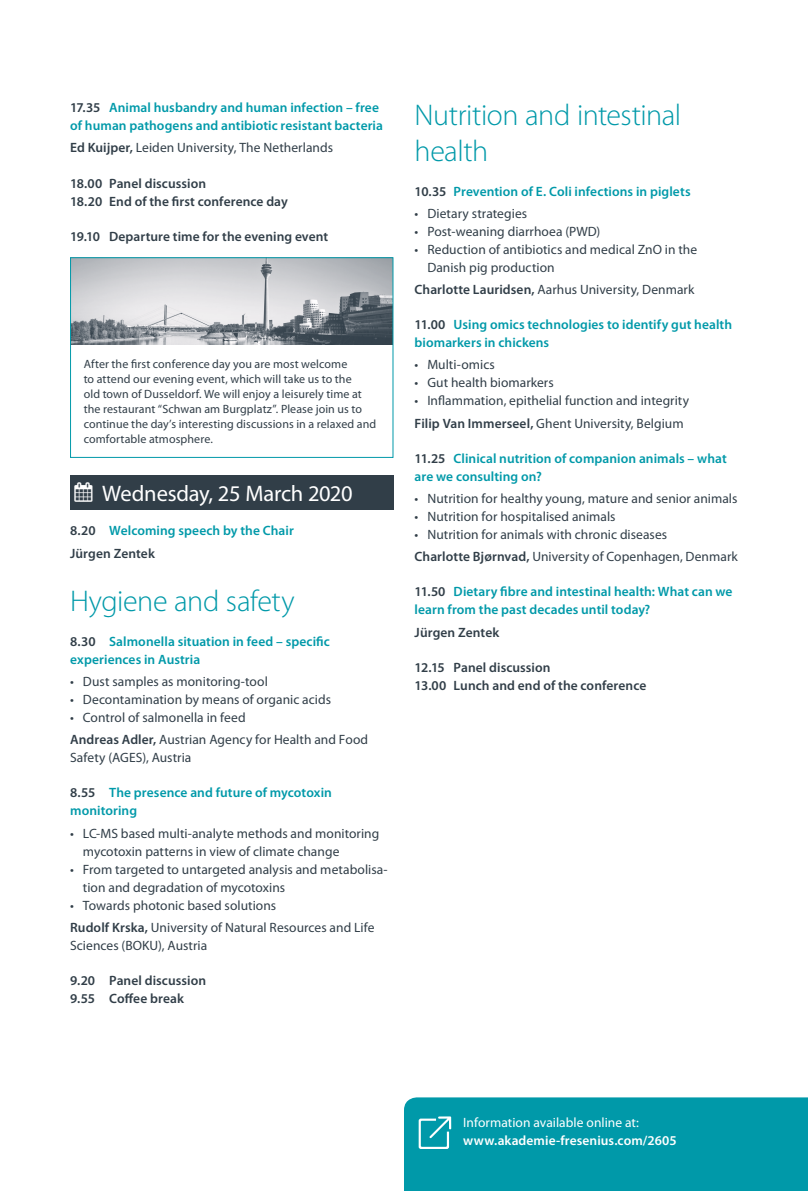
<style>
.page{position:relative;width:808px;height:1191px;background:#fff}
.page>*{position:absolute;margin:0;border:0;box-sizing:border-box;transform-origin:0 0}
.t1{font:300 30px/36px "Myriad Pro";letter-spacing:-.015em;color:#0099a9}
.t2{font:22.5px "Myriad Pro";letter-spacing:-.01em;color:#fff}
.t3{font:13.5px/18px "Myriad Pro";letter-spacing:.005em;color:#313e48}
.t4{font:600 13.5px/18px "Myriad Pro";letter-spacing:.005em;color:#0099a9}
.t5{font:600 13.5px "Myriad Pro";letter-spacing:.005em;color:#313e48}
.t6{font:600 13.5px/18px "Myriad Pro";letter-spacing:.005em;color:#fff}
.t7{font:12px/15px "Myriad Pro";letter-spacing:.005em;color:#313e48}
.s1{color:#313e48}
.s2{font-weight:600}
.s3{font-weight:400}
</style>
<div class="page">
<img style="left:72px;top:259px;width:319px;height:85px">
<div style="left:70px;top:257px;width:323px;height:201px;border:1px solid #0099a9"></div>
<div style="left:404px;top:1097px;width:404px;height:94px;background:#0099a9"></div>
<div style="left:70px;top:475px;width:323px;height:34px;background:#313e48"></div>
<p class="t4" style="left:70px;top:98px;width:314px"><span class="s1">17.35</span> Animal husbandry and human infection – free of human pathogens and antibiotic resistant bacteria</p>
<p class="t3" style="left:70px;top:139px;width:264px"><span class="s2">Ed Kuijper,</span> Leiden University, The Netherlands</p>
<p class="t5" style="left:70px;top:174px;width:137px">18.00 Panel discussion</p>
<p class="t5" style="left:70px;top:192px;width:219px">18.20 End of the first conference day</p>
<p class="t5" style="left:70px;top:227px;width:260px">19.10 Departure time for the evening event</p>
<p class="t7" style="left:84px;top:356px;width:294px">After the first conference day you are most welcome<br>to attend our evening event, which will take us to the<br>old town of Dusseldorf. We will enjoy a leisurely time at the restaurant “Schwan am Burgplatz”. Please join us to continue the day’s interesting discussions in a relaxed and comfortable atmosphere.</p>
<p class="t2" style="left:74px;top:479px;width:280px">▲ Wednesday, 25 March 2020</p>
<p class="t4" style="left:70px;top:521px;width:225px"><span class="s1">8.20</span> Welcoming speech by the Chair</p>
<p class="t5" style="left:70px;top:544px;width:86px">Jürgen Zentek</p>
<p class="t1" style="left:70px;top:583px;width:226px">Hygiene and safety</p>
<p class="t4" style="left:70px;top:632px;width:261px"><span class="s1">8.30</span> Salmonella situation in feed – specific experiences in Austria</p>
<p class="t3" style="left:70px;top:672px;width:199px">• Dust samples as monitoring-tool</p>
<p class="t3" style="left:70px;top:690px;width:262px">• Decontamination by means of organic acids</p>
<p class="t3" style="left:70px;top:708px;width:177px">• Control of salmonella in feed</p>
<p class="t3" style="left:70px;top:730px;width:300px"><span class="s2">Andreas Adler,</span> Austrian Agency for Health and Food<br>Safety (AGES), Austria</p>
<p class="t4" style="left:70px;top:783px;width:263px"><span class="s1">8.55</span> The presence and future of mycotoxin monitoring</p>
<p class="t3" style="left:83px;top:823px;width:298px;text-indent:-13px">• LC-MS based multi-analyte methods and monitoring mycotoxin patterns in view of climate change</p>
<p class="t3" style="left:83px;top:859px;width:306px;text-indent:-13px">• From targeted to untargeted analysis and metabolisa&shy;tion and degradation of mycotoxins</p>
<p class="t3" style="left:70px;top:895px;width:208px">• Towards photonic based solutions</p>
<p class="t3" style="left:70px;top:918px;width:306px"><span class="s2">Rudolf Krska,</span> University of Natural Resources and Life<br>Sciences (BOKU), Austria</p>
<p class="t5" style="left:70px;top:971px;width:137px">9.20 Panel discussion</p>
<p class="t5" style="left:70px;top:989px;width:115px">9.55 Coffee break</p>
<p class="t1" style="left:415px;top:97px;width:268px">Nutrition and intestinal health</p>
<p class="t4" style="left:415px;top:182px;width:277px"><span class="s1">10.35</span> Prevention of E. Coli infections in piglets</p>
<p class="t3" style="left:415px;top:204px;width:114px">• Dietary strategies</p>
<p class="t3" style="left:415px;top:222px;width:187px">• Post-weaning diarrhoea (PWD)</p>
<p class="t3" style="left:427px;top:240px;width:271px;text-indent:-13px">• Reduction of antibiotics and medical ZnO in the<br>Danish pig production</p>
<p class="t3" style="left:415px;top:280px;width:281px"><span class="s2">Charlotte Lauridsen,</span> Aarhus University, Denmark</p>
<p class="t4" style="left:415px;top:315px;width:319px"><span class="s1">11.00</span> Using omics technologies to identify gut health biomarkers in chickens</p>
<p class="t3" style="left:415px;top:356px;width:82px">• Multi-omics</p>
<p class="t3" style="left:415px;top:374px;width:141px">• Gut health biomarkers</p>
<p class="t3" style="left:415px;top:392px;width:276px">• Inflammation, epithelial function and integrity</p>
<p class="t3" style="left:415px;top:414px;width:270px"><span class="s2">Filip Van Immerseel,</span> Ghent University, Belgium</p>
<p class="t4" style="left:415px;top:449px;width:314px"><span class="s1">11.25</span> Clinical nutrition of companion animals – what are we consulting on?</p>
<p class="t3" style="left:415px;top:489px;width:324px">• Nutrition for healthy young, mature and senior animals</p>
<p class="t3" style="left:415px;top:507px;width:202px">• Nutrition for hospitalised animals</p>
<p class="t3" style="left:415px;top:525px;width:254px">• Nutrition for animals with chronic diseases</p>
<p class="t3" style="left:415px;top:547px;width:325px"><span class="s2">Charlotte Bjørnvad,</span> University of Copenhagen, Denmark</p>
<p class="t4" style="left:415px;top:582px;width:319px"><span class="s1">11.50</span> Dietary fibre and intestinal health: What can we learn from the past decades until today?</p>
<p class="t5" style="left:415px;top:623px;width:86px">Jürgen Zentek</p>
<p class="t5" style="left:415px;top:658px;width:137px">12.15 Panel discussion</p>
<p class="t5" style="left:415px;top:676px;width:233px">13.00 Lunch and end of the conference</p>
<p class="t6" style="left:463px;top:1113px;width:215px"><span class="s3">Information available online at: </span>www.akademie-fresenius.com/2605</p>
</div>
